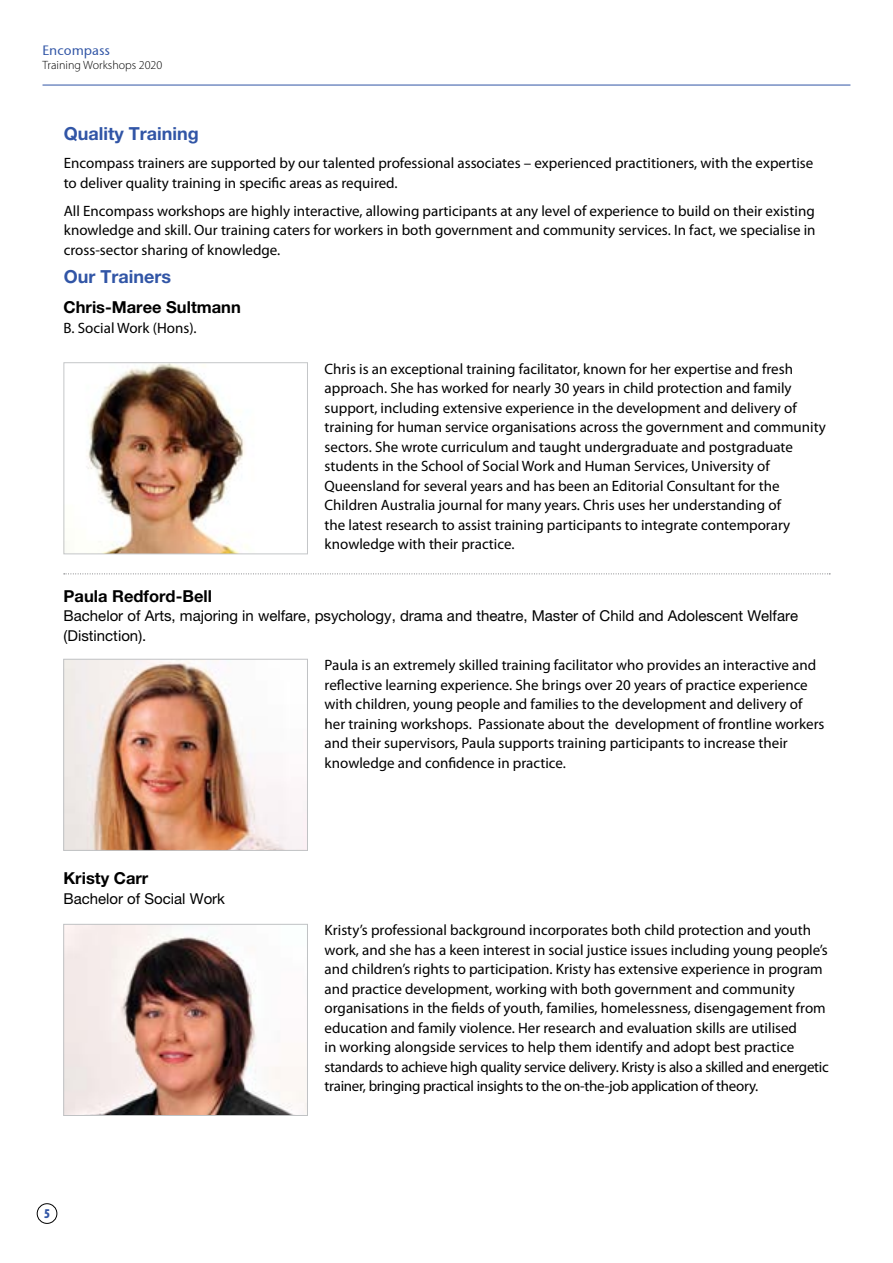
<style>
.page{position:relative;width:893px;height:1263px;background:#fff}
.page>*{position:absolute;margin:0;border:0;box-sizing:border-box;transform-origin:0 0}
.t1{font:700 18px "Helvetica Neue LT Pro";color:#3155a6}
.t2{font:700 16.5px "Helvetica Neue LT Pro";color:#000}
.t3{font:15px/19.5px "Myriad Pro";color:#000}
.t4{font:15px/19.5px "Helvetica Neue LT Pro";color:#000}
.t5{font:13.5px "Stone Sans OSITCTT Medium";color:#3155a6}
.t6{font:900 condensed 13.5px "Myriad Pro";color:#3155a6}
.t7{font:300 12px "Myriad Pro";color:#000}
</style>
<div class="page">
<div style="left:37px;top:1203px;width:20px;height:21px;border:1px solid #000;border-radius:50%"></div>
<hr style="left:43px;top:85px;width:807px;height:1px;background:#3155a6">
<img style="left:86px;top:365px;width:162px;height:187px">
<div style="left:64px;top:363px;width:244px;height:191px;border:1px solid #c4c6c8"></div>
<img style="left:66px;top:661px;width:240px;height:187px">
<div style="left:64px;top:659px;width:244px;height:191px;border:1px solid #c0c2c4"></div>
<img style="left:66px;top:926px;width:240px;height:187px">
<div style="left:64px;top:924px;width:244px;height:191px;border:1px solid #c0c2c4"></div>
<svg style="left:64px;top:573px;width:766px;height:1px"></svg>
<p class="t5" style="left:43px;top:43px;width:69px">Encompass</p>
<p class="t7" style="left:43px;top:58px;width:121px">Training Workshops 2020</p>
<p class="t1" style="left:64px;top:123px;width:136px">Quality Training</p>
<p class="t3" style="left:64px;top:154px;width:751px">Encompass trainers are supported by our talented professional associates – experienced practitioners, with the expertise to deliver quality training in specific areas as required.</p>
<p class="t3" style="left:64px;top:201px;width:753px;text-align:justify">All Encompass workshops are highly interactive, allowing participants at any level of experience to build on their existing knowledge and skill. Our training caters for workers in both government and community services. In fact, we specialise in cross-sector sharing of knowledge.</p>
<p class="t1" style="left:64px;top:265px;width:109px">Our Trainers</p>
<p class="t2" style="left:64px;top:297px;width:179px">Chris-Maree Sultmann</p>
<p class="t3" style="left:64px;top:318px;width:135px">B. Social Work (Hons).</p>
<p class="t3" style="left:325px;top:359px;width:503px">Chris is an exceptional training facilitator, known for her expertise and fresh approach. She has worked for nearly 30 years in child protection and family support, including extensive experience in the development and delivery of training for human service organisations across the government and community sectors. She wrote curriculum and taught undergraduate and postgraduate students in the School of Social Work and Human Services, University of Queensland for several years and has been an Editorial Consultant for the Children Australia journal for many years. Chris uses her understanding of<br>the latest research to assist training participants to integrate contemporary knowledge with their practice.</p>
<p class="t2" style="left:64px;top:586px;width:150px">Paula Redford-Bell</p>
<p class="t4" style="left:64px;top:606px;width:736px">Bachelor of Arts, majoring in welfare, psychology, drama and theatre, Master of Child and Adolescent Welfare (Distinction).</p>
<p class="t2" style="left:63px;top:868px;width:86px">Kristy Carr</p>
<p class="t4" style="left:63px;top:888px;width:163px">Bachelor of Social Work</p>
<p class="t6" style="left:44px;top:1206px;width:7px">5</p>
<p class="t3" style="left:325px;top:656px;width:501px">Paula is an extremely skilled training facilitator who provides an interactive and reflective learning experience. She brings over 20 years of practice experience with children, young people and families to the development and delivery of her training workshops. Passionate about the development of frontline workers and their supervisors, Paula supports training participants to increase their knowledge and confidence in practice.</p>
<p class="t3" style="left:325px;top:921px;width:506px">Kristy’s professional background incorporates both child protection and youth work, and she has a keen interest in social justice issues including young people’s and children’s rights to participation. Kristy has extensive experience in program and practice development, working with both government and community organisations in the fields of youth, families, homelessness, disengagement from education and family violence. Her research and evaluation skills are utilised<br>in working alongside services to help them identify and adopt best practice standards to achieve high quality service delivery. Kristy is also a skilled and energetic trainer, bringing practical insights to the on-the-job application of theory.</p>
</div>
